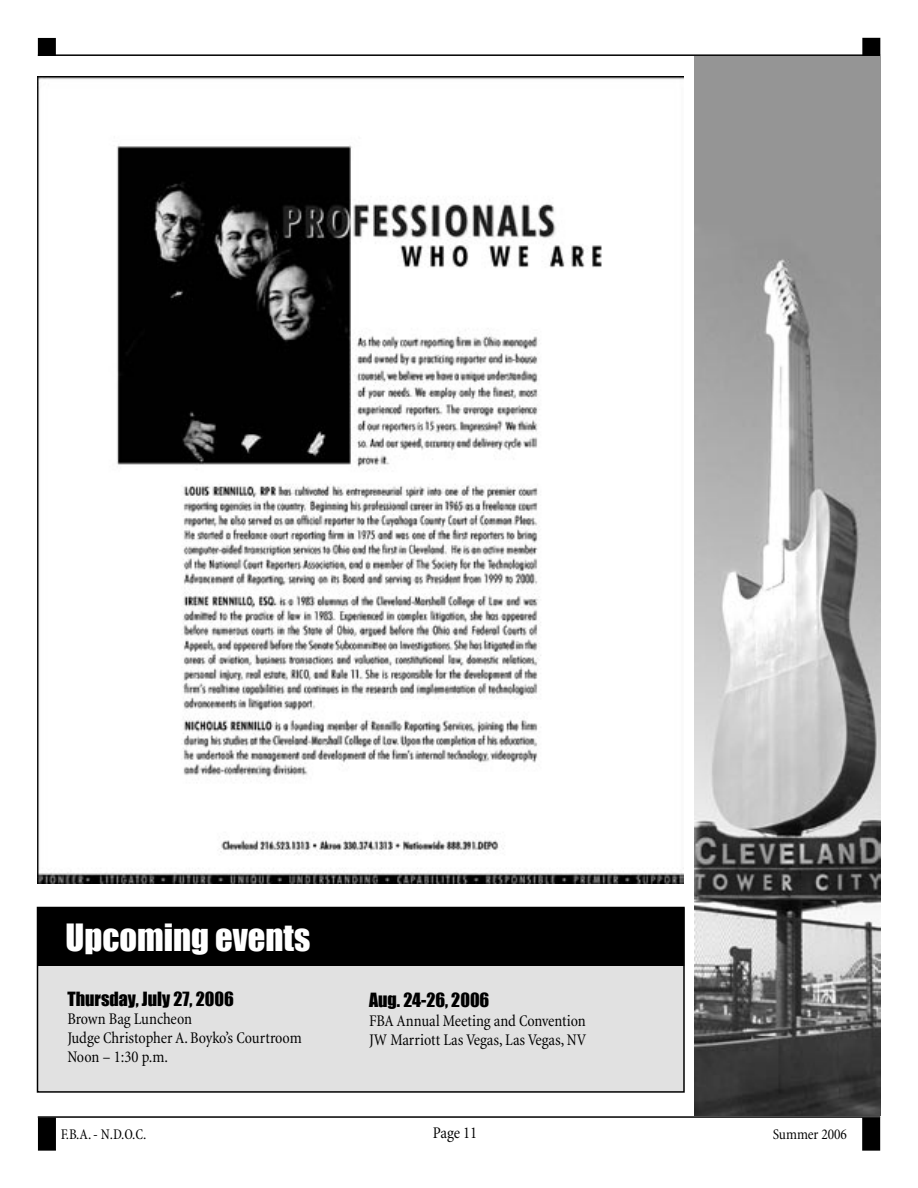
<style>
.page{position:relative;width:918px;height:1188px;background:#fff}
.page>*{position:absolute;margin:0;border:0;box-sizing:border-box;transform-origin:0 0}
.Headline{font:34.5px "Impact";color:#fff}
.chart_subhead{font:18px "Impact";color:#000}
.New_Body_Text{font:condensed 16.5px "Minion";letter-spacing:-.005em;color:#000}
.t1{font:condensed 15px "Minion";color:#000}
</style>
<div class="page">
<hr style="left:38px;top:1116px;width:842px;height:2px;background:#000">
<div style="left:39px;top:1118px;width:16px;height:32px;background:#000"></div>
<div style="left:38px;top:1118px;width:18px;height:33px;border:2px solid #000"></div>
<div style="left:863px;top:1118px;width:16px;height:32px;background:#000"></div>
<div style="left:862px;top:1118px;width:18px;height:33px;border:2px solid #000"></div>
<hr style="left:38px;top:54px;width:842px;height:2px;background:#000">
<div style="left:39px;top:39px;width:16px;height:16px;background:#000"></div>
<div style="left:38px;top:38px;width:18px;height:18px;border:2px solid #000"></div>
<div style="left:863px;top:39px;width:17px;height:16px;background:#000"></div>
<div style="left:862px;top:38px;width:18px;height:18px;border:2px solid #000"></div>
<img style="left:695px;top:57px;width:185px;height:1058px">
<img style="left:38px;top:76px;width:646px;height:808px">
<div style="left:38px;top:908px;width:646px;height:184px;background:#e1e1e1"></div>
<div style="left:37px;top:907px;width:648px;height:186px;border:2px solid #000"></div>
<div style="left:38px;top:909px;width:646px;height:56px;background:#000"></div>
<div style="left:37px;top:908px;width:647px;height:58px;border:2px solid #000"></div>
<p class="Headline" style="left:66px;top:911px;width:246px">Upcoming events</p>
<p class="chart_subhead" style="left:68px;top:985px;width:168px">Thursday, July 27, 2006</p>
<p class="New_Body_Text" style="left:68px;top:1011px;width:126px">Brown Bag Luncheon</p>
<p class="New_Body_Text" style="left:68px;top:1029px;width:236px">Judge Christopher A. Boyko’s Courtroom</p>
<p class="New_Body_Text" style="left:68px;top:1048px;width:102px">Noon – 1:30 p.m.</p>
<p class="chart_subhead" style="left:369px;top:986px;width:122px">Aug. 24-26, 2006</p>
<p class="New_Body_Text" style="left:369px;top:1012px;width:218px">FBA Annual Meeting and Convention</p>
<p class="New_Body_Text" style="left:369px;top:1031px;width:219px">JW Marriott Las Vegas, Las Vegas, NV</p>
<p class="t1" style="left:61px;top:1126px;width:87px">F.B.A. - N.D.O.C.</p>
<p class="New_Body_Text" style="left:433px;top:1124px;width:46px">Page 11</p>
<p class="t1" style="left:773px;top:1126px;width:76px">Summer 2006</p>
</div>
